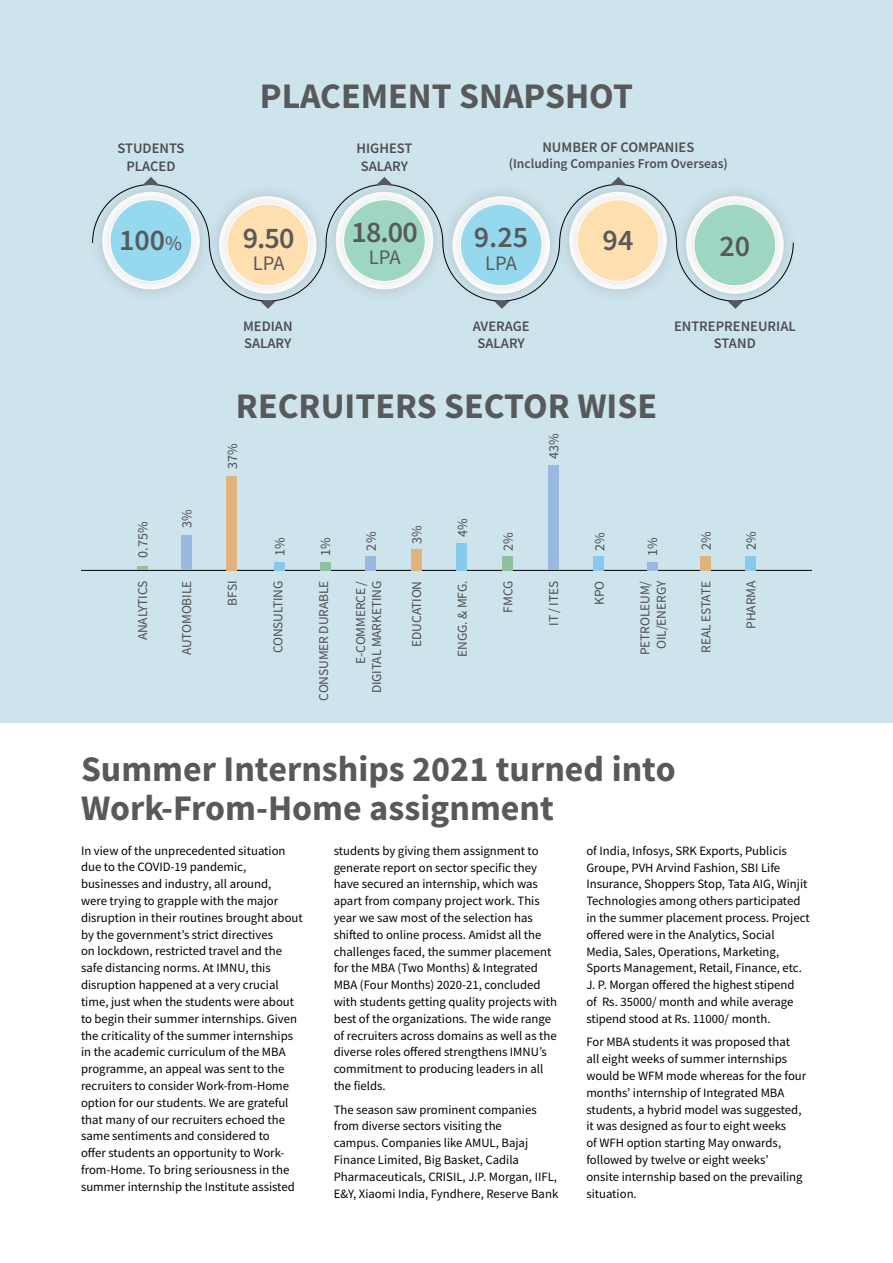
<style>
.page{position:relative;width:893px;height:1263px;background:#fff}
.page>*{position:absolute;margin:0;border:0;box-sizing:border-box;transform-origin:0 0}
.t1{font:700 36px/39px "Source Sans Pro";color:#58595b}
.t2{font:600 30px "Source Sans Pro";color:#58595b}
.t3{font:20.55px "Source Sans Pro";letter-spacing:-.025em;color:#58595b}
.t4{font:600 14.55px/17.4px "Source Sans Pro";color:#4d4d4f;text-align:center}
.t5{font:14.1px "Source Sans Pro";color:#4d4d4f}
.t6{font:13.5px/16.2px "Source Sans Pro";letter-spacing:-.01em;color:#4d4d4f;text-align:right}
.t7{font:600 13.5px "Source Sans Pro";color:#4d4d4f}
.t8{font:12.75px/16.8px "Source Sans Pro";color:#000}
.s1{font-weight:400;font-size:20.55px}
</style>
<div class="page">
<div style="left:0;top:0;width:893px;height:722px;background:#cee4ed"></div>
<hr style="left:81px;top:570px;width:731px;height:1px;background:#000">
<hr style="left:137px;top:566px;width:11px;height:4px;background:#8fbfa1">
<div style="left:274px;top:562px;width:11px;height:8px;background:#86c9ea"></div>
<div style="left:411px;top:549px;width:10px;height:21px;background:#e1b37c"></div>
<div style="left:593px;top:556px;width:11px;height:14px;background:#86c9ea"></div>
<div style="left:181px;top:535px;width:11px;height:35px;background:#9ab9e1"></div>
<div style="left:320px;top:562px;width:10px;height:8px;background:#8fbfa1"></div>
<div style="left:548px;top:466px;width:10px;height:104px;background:#9ab9e1"></div>
<div style="left:700px;top:556px;width:11px;height:14px;background:#e1b37c"></div>
<div style="left:457px;top:543px;width:10px;height:27px;background:#86c9ea"></div>
<div style="left:227px;top:476px;width:10px;height:94px;background:#e1b37c"></div>
<div style="left:365px;top:556px;width:11px;height:14px;background:#9ab9e1"></div>
<div style="left:745px;top:556px;width:11px;height:14px;background:#86c9ea"></div>
<div style="left:502px;top:556px;width:11px;height:14px;background:#8fbfa1"></div>
<div style="left:647px;top:562px;width:11px;height:8px;background:#9ab9e1"></div>
<svg style="left:92px;top:177px;width:702px;height:132px"></svg>
<div style="left:96px;top:185px;width:110px;height:111px;background:#000;opacity:.13"></div>
<div style="left:110px;top:200px;width:82px;height:81px;background:#96d9ee;border-radius:50%"></div>
<div style="left:110px;top:199px;width:82px;height:83px;border:1px solid #fff;border-radius:50%"></div>
<div style="left:329px;top:185px;width:111px;height:111px;background:#000;opacity:.13"></div>
<div style="left:344px;top:200px;width:81px;height:81px;background:#9ed6c2;border-radius:50%"></div>
<div style="left:343px;top:199px;width:83px;height:83px;border:1px solid #fff;border-radius:50%"></div>
<div style="left:563px;top:185px;width:110px;height:111px;background:#000;opacity:.13"></div>
<div style="left:577px;top:200px;width:82px;height:81px;background:#ffdeaf;border-radius:50%"></div>
<div style="left:577px;top:199px;width:82px;height:83px;border:1px solid #fff;border-radius:50%"></div>
<div style="left:680px;top:190px;width:110px;height:110px;background:#000;opacity:.13"></div>
<div style="left:694px;top:204px;width:82px;height:82px;background:#9ed6c2;border-radius:50%"></div>
<div style="left:693px;top:203px;width:83px;height:83px;border:1px solid #fff;border-radius:50%"></div>
<div style="left:446px;top:190px;width:111px;height:110px;background:#000;opacity:.13"></div>
<div style="left:460px;top:204px;width:82px;height:82px;background:#96d9ee;border-radius:50%"></div>
<div style="left:460px;top:203px;width:83px;height:83px;border:1px solid #fff;border-radius:50%"></div>
<div style="left:212px;top:190px;width:111px;height:110px;background:#000;opacity:.13"></div>
<div style="left:227px;top:204px;width:82px;height:82px;background:#ffdeaf;border-radius:50%"></div>
<div style="left:226px;top:203px;width:83px;height:83px;border:1px solid #fff;border-radius:50%"></div>
<h1 class="t1" style="left:260px;top:78px;width:375px">PLACEMENT SNAPSHOT</h1>
<p class="t4" style="left:117px;top:140px;width:69px">STUDENTS<br>PLACED</p>
<p class="t4" style="left:356px;top:140px;width:57px;text-align:left">HIGHEST<br>SALARY</p>
<p class="t4" style="left:542px;top:138px;width:153px">NUMBER OF COMPANIES</p>
<p class="t7" style="left:509px;top:155px;width:221px">(Including Companies From Overseas)</p>
<h2 class="t2" style="left:119px;top:220px;width:65px">100<span class="s1">%</span></h2>
<h2 class="t2" style="left:352px;top:212px;width:68px">18.00</h2>
<h3 class="t3" style="left:369px;top:244px;width:33px">LPA</h3>
<h2 class="t2" style="left:243px;top:218px;width:53px">9.50</h2>
<h3 class="t3" style="left:253px;top:250px;width:33px">LPA</h3>
<p class="t4" style="left:243px;top:317px;width:51px;text-align:left">MEDIAN<br>SALARY</p>
<h2 class="t2" style="left:474px;top:218px;width:56px">9.25</h2>
<h3 class="t3" style="left:485px;top:250px;width:33px">LPA</h3>
<p class="t4" style="left:473px;top:317px;width:59px">AVERAGE<br>SALARY</p>
<h2 class="t2" style="left:603px;top:220px;width:32px">94</h2>
<h2 class="t2" style="left:719px;top:226px;width:32px">20</h2>
<p class="t4" style="left:674px;top:317px;width:123px">ENTREPRENEURIAL<br>STAND</p>
<h1 class="t1" style="left:236px;top:387px;width:423px">RECRUITERS SECTOR WISE</h1>
<p class="t5" style="left:134px;top:558px;width:38px;rotate:-90deg">0.75%</p>
<p class="t6" style="left:135px;top:640px;width:61px;rotate:-90deg">ANALYTICS</p>
<p class="t5" style="left:178px;top:528px;width:20px;rotate:-90deg">3%</p>
<p class="t6" style="left:179px;top:655px;width:76px;rotate:-90deg">AUTOMOBILE</p>
<p class="t5" style="left:224px;top:469px;width:27px;rotate:-90deg">37%</p>
<p class="t6" style="left:224px;top:605px;width:26px;rotate:-90deg">BFSI</p>
<p class="t5" style="left:271px;top:556px;width:20px;rotate:-90deg">1%</p>
<p class="t6" style="left:270px;top:653px;width:74px;rotate:-90deg">CONSULTING</p>
<p class="t5" style="left:316px;top:556px;width:20px;rotate:-90deg">1%</p>
<p class="t6" style="left:315px;top:701px;width:121px;rotate:-90deg">CONSUMER DURABLE</p>
<p class="t5" style="left:362px;top:550px;width:20px;rotate:-90deg">2%</p>
<p class="t6" style="left:352px;top:693px;width:114px;rotate:-90deg">E-COMMERCE /<br>DIGITAL MARKETING</p>
<p class="t5" style="left:408px;top:544px;width:20px;rotate:-90deg">3%</p>
<p class="t6" style="left:408px;top:647px;width:67px;rotate:-90deg">EDUCATION</p>
<p class="t5" style="left:454px;top:537px;width:20px;rotate:-90deg">4%</p>
<p class="t6" style="left:454px;top:657px;width:78px;rotate:-90deg">ENGG. &amp; MFG.</p>
<p class="t5" style="left:499px;top:551px;width:20px;rotate:-90deg">2%</p>
<p class="t6" style="left:500px;top:612px;width:33px;rotate:-90deg">FMCG</p>
<p class="t5" style="left:545px;top:459px;width:27px;rotate:-90deg">43%</p>
<p class="t6" style="left:545px;top:626px;width:46px;rotate:-90deg">IT / ITES</p>
<p class="t5" style="left:591px;top:551px;width:20px;rotate:-90deg">2%</p>
<p class="t6" style="left:591px;top:605px;width:26px;rotate:-90deg">KPO</p>
<p class="t5" style="left:644px;top:556px;width:20px;rotate:-90deg">1%</p>
<p class="t6" style="left:637px;top:655px;width:76px;text-align:center;rotate:-90deg">PETROLEUM/<br>OIL/ENERGY</p>
<p class="t5" style="left:697px;top:550px;width:20px;rotate:-90deg">2%</p>
<p class="t6" style="left:698px;top:653px;width:73px;rotate:-90deg">REAL ESTATE</p>
<p class="t5" style="left:742px;top:550px;width:20px;rotate:-90deg">2%</p>
<p class="t6" style="left:743px;top:629px;width:49px;rotate:-90deg">PHARMA</p>
<h1 class="t1" style="left:81px;top:751px;width:596px">Summer Internships 2021 turned into<br>Work-From-Home assignment</h1>
<p class="t8" style="left:81px;top:842px;width:223px">In view of the unprecedented situation due to the COVID-19 pandemic, businesses and industry, all around,<br>were trying to grapple with the major disruption in their routines brought about by the government’s strict directives<br>on lockdown, restricted travel and the safe distancing norms. At IMNU, this disruption happened at a very crucial time, just when the students were about to begin their summer internships. Given the criticality of the summer internships in the academic curriculum of the MBA programme, an appeal was sent to the recruiters to consider Work-from-Home option for our students. We are grateful that many of our recruiters echoed the same sentiments and considered to<br>offer students an opportunity to Work&shy;from-Home. To bring seriousness in the summer internship the Institute assisted</p>
<p class="t8" style="left:334px;top:842px;width:225px">students by giving them assignment to generate report on sector specific they have secured an internship, which was apart from company project work. This year we saw most of the selection has shifted to online process. Amidst all the challenges faced, the summer placement for the MBA (Two Months) &amp; Integrated MBA (Four Months) 2020-21, concluded with students getting quality projects with best of the organizations. The wide range of recruiters across domains as well as the diverse roles offered strengthens IMNU’s commitment to producing leaders in all the fields.</p>
<p class="t8" style="left:586px;top:842px;width:225px">of India, Infosys, SRK Exports, Publicis Groupe, PVH Arvind Fashion, SBI Life Insurance, Shoppers Stop, Tata AIG, Winjit Technologies among others participated in the summer placement process. Project offered were in the Analytics, Social Media, Sales, Operations, Marketing, Sports Management, Retail, Finance, etc.<br>J. P. Morgan offered the highest stipend<br>of Rs. 35000/ month and while average stipend stood at Rs. 11000/ month.</p>
<p class="t8" style="left:586px;top:1034px;width:221px">For MBA students it was proposed that<br>all eight weeks of summer internships would be WFM mode whereas for the four months’ internship of Integrated MBA students, a hybrid model was suggested, it was designed as four to eight weeks<br>of WFH option starting May onwards, followed by twelve or eight weeks’<br>onsite internship based on the prevailing situation.</p>
<p class="t8" style="left:334px;top:1101px;width:226px">The season saw prominent companies from diverse sectors visiting the<br>campus. Companies like AMUL, Bajaj Finance Limited, Big Basket, Cadila Pharmaceuticals, CRISIL, J.P. Morgan, IIFL, E&amp;Y, Xiaomi India, Fyndhere, Reserve Bank</p>
</div>
